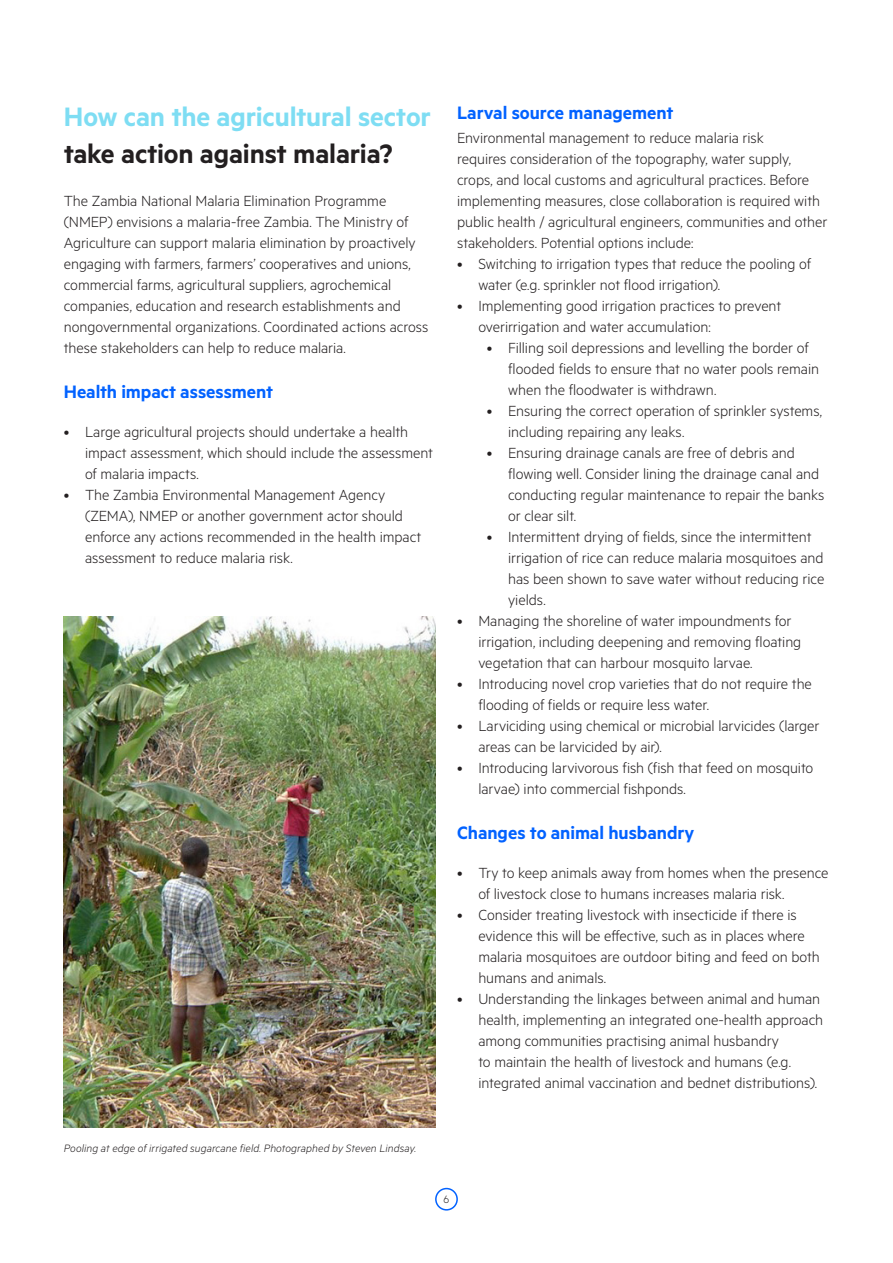
<style>
.page{position:relative;width:893px;height:1263px;background:#fff}
.page>*{position:absolute;margin:0;border:0;box-sizing:border-box;transform-origin:0 0}
.Underrubrik{font:600 30px/37.5px "Metric";letter-spacing:-.005em;color:#7eddf3}
.Underrubrik_lille{font:600 20.25px "Metric";letter-spacing:-.005em;color:#0262ff}
.Brød{font:300 16.5px/21px "Metric";letter-spacing:-.005em;color:#231f20}
.Figurtekst{font:italic 300 12px "Metric";letter-spacing:.01em;color:#231f20}
.t1{font:300 12px "Metric";color:#231f20}
.s1{color:#231f20}
</style>
<div class="page">
<div style="left:435px;top:1188px;width:23px;height:22px;border:2px solid #0262ff;border-radius:50%"></div>
<img style="left:64px;top:617px;width:372px;height:510px">
<p class="Underrubrik" style="left:64px;top:97px;width:369px">How can the agricultural sector <span class="s1">take action against malaria?</span></p>
<p class="Brød" style="left:64px;top:190px;width:366px">The Zambia National Malaria Elimination Programme (NMEP) envisions a malaria-free Zambia. The Ministry of Agriculture can support malaria elimination by proactively engaging with farmers, farmers’ cooperatives and unions, commercial farms, agricultural suppliers, agrochemical companies, education and research establishments and nongovernmental organizations. Coordinated actions across these stakeholders can help to reduce malaria.</p>
<p class="Underrubrik_lille" style="left:64px;top:380px;width:211px">Health impact assessment</p>
<p class="Brød" style="left:85px;top:421px;width:349px;text-indent:-21px">• Large agricultural projects should undertake a health impact assessment, which should include the assessment of malaria impacts.</p>
<p class="Brød" style="left:85px;top:484px;width:338px;text-indent:-21px">• The Zambia Environmental Management Agency (ZEMA), NMEP or another government actor should enforce any actions recommended in the health impact assessment to reduce malaria risk.</p>
<p class="Underrubrik_lille" style="left:457px;top:101px;width:218px">Larval source management</p>
<p class="Brød" style="left:457px;top:127px;width:372px">Environmental management to reduce malaria risk<br>requires consideration of the topography, water supply, crops, and local customs and agricultural practices. Before implementing measures, close collaboration is required with public health / agricultural engineers, communities and other stakeholders. Potential options include:</p>
<p class="Brød" style="left:478px;top:253px;width:334px;text-indent:-21px">• Switching to irrigation types that reduce the pooling of water (e.g. sprinkler not flood irrigation).</p>
<p class="Brød" style="left:478px;top:295px;width:304px;text-indent:-21px">• Implementing good irrigation practices to prevent overirrigation and water accumulation:</p>
<p class="Brød" style="left:508px;top:337px;width:312px;text-indent:-21px">• Filling soil depressions and levelling the border of flooded fields to ensure that no water pools remain when the floodwater is withdrawn.</p>
<p class="Brød" style="left:508px;top:400px;width:315px;text-indent:-21px">• Ensuring the correct operation of sprinkler systems, including repairing any leaks.</p>
<p class="Brød" style="left:508px;top:442px;width:318px;text-indent:-21px">• Ensuring drainage canals are free of debris and flowing well. Consider lining the drainage canal and conducting regular maintenance to repair the banks or clear silt.</p>
<p class="Brød" style="left:508px;top:526px;width:318px;text-indent:-21px">• Intermittent drying of fields, since the intermittent irrigation of rice can reduce malaria mosquitoes and has been shown to save water without reducing rice yields.</p>
<p class="Brød" style="left:478px;top:610px;width:324px;text-indent:-21px">• Managing the shoreline of water impoundments for irrigation, including deepening and removing floating vegetation that can harbour mosquito larvae.</p>
<p class="Brød" style="left:478px;top:673px;width:335px;text-indent:-21px">• Introducing novel crop varieties that do not require the flooding of fields or require less water.</p>
<p class="Brød" style="left:478px;top:715px;width:343px;text-indent:-21px">• Larviciding using chemical or microbial larvicides (larger areas can be larvicided by air).</p>
<p class="Brød" style="left:478px;top:757px;width:336px;text-indent:-21px">• Introducing larvivorous fish (fish that feed on mosquito larvae) into commercial fishponds.</p>
<p class="Underrubrik_lille" style="left:457px;top:821px;width:239px">Changes to animal husbandry</p>
<p class="Brød" style="left:478px;top:862px;width:352px;text-indent:-21px">• Try to keep animals away from homes when the presence of livestock close to humans increases malaria risk.</p>
<p class="Brød" style="left:478px;top:904px;width:343px;text-indent:-21px">• Consider treating livestock with insecticide if there is evidence this will be effective, such as in places where malaria mosquitoes are outdoor biting and feed on both humans and animals.</p>
<p class="Brød" style="left:478px;top:988px;width:346px;text-indent:-21px">• Understanding the linkages between animal and human health, implementing an integrated one-health approach among communities practising animal husbandry<br>to maintain the health of livestock and humans (e.g. integrated animal vaccination and bednet distributions).</p>
<p class="Figurtekst" style="left:64px;top:1142px;width:354px">Pooling at edge of irrigated sugarcane field. Photographed by Steven Lindsay.</p>
<p class="t1" style="left:444px;top:1192px;width:7px">6</p>
</div>
